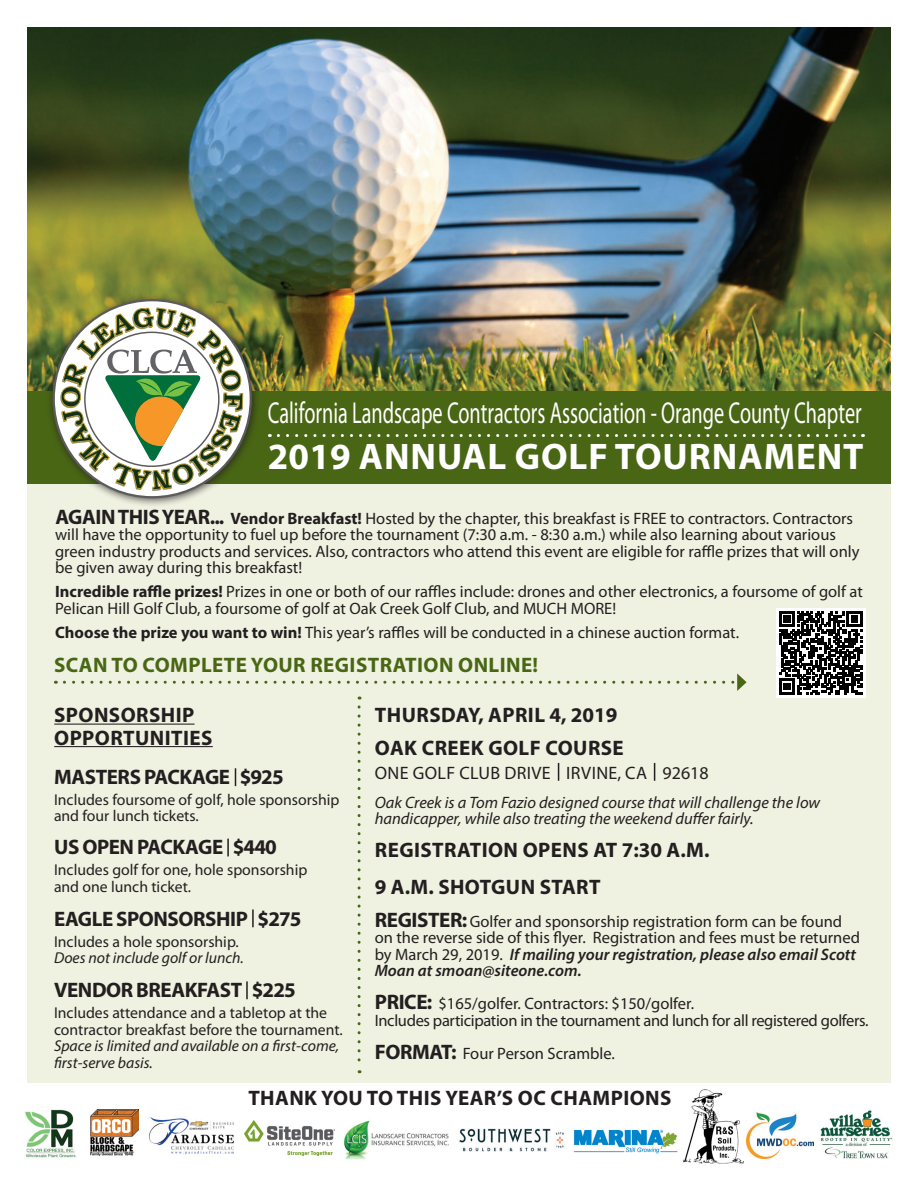
<style>
.page{position:relative;width:918px;height:1188px;background:#fff}
.page>*{position:absolute;margin:0;border:0;box-sizing:border-box;transform-origin:0 0}
.t1{font:700 37.2px "Myriad Pro";letter-spacing:.025em;color:#fff}
.t2{font:30.3px "Myriad Pro";color:#fff;scale:.67 1}
.t3{font:700 21px "Myriad Pro";letter-spacing:.02em;color:#231f20}
.t4{font:700 21px "Myriad Pro";letter-spacing:-.02em;color:#231f20}
.t5{font:700 21px "Myriad Pro";letter-spacing:.02em;color:#496614}
.t6{font:18px "Myriad Pro";letter-spacing:.02em;color:#231f20}
.t7{font:16.5px/16.5px "Myriad Pro";color:#231f20}
.t8{font:italic 16.5px/16.5px "Myriad Pro";color:#231f20}
.t9{font:16.5px "Myriad Pro";letter-spacing:-.02em;color:#231f20}
.t10{font:15.75px/16.5px "Myriad Pro";color:#231f20}
.t11{font:italic 15.75px "Myriad Pro";color:#231f20}
.s1{font-weight:700;font-size:21px}
.s2{font-weight:700}
.s3{font-style:italic}
.s4{font-weight:600;font-style:italic}
</style>
<div class="page">
<img style="left:684px;top:1090px;width:59px;height:73px">
<div style="left:27px;top:483px;width:864px;height:600px;background:#eff1e1"></div>
<img style="left:27px;top:27px;width:864px;height:364px">
<div style="left:27px;top:391px;width:864px;height:92px;background:#496614"></div>
<div style="left:45px;top:292px;width:216px;height:216px;background:#231f20;opacity:.75"></div>
<svg style="left:53px;top:299px;width:199px;height:199px"></svg>
<svg style="left:278px;top:434px;width:585px;height:3px"></svg>
<hr style="left:54px;top:724px;width:141px;height:1px;background:#231f20">
<hr style="left:54px;top:746px;width:159px;height:1px;background:#231f20">
<svg style="left:358px;top:707px;width:3px;height:366px"></svg>
<svg style="left:235px;top:768px;width:1px;height:18px"></svg>
<svg style="left:227px;top:839px;width:2px;height:17px"></svg>
<svg style="left:558px;top:763px;width:1px;height:18px"></svg>
<svg style="left:654px;top:763px;width:1px;height:18px"></svg>
<svg style="left:252px;top:909px;width:2px;height:18px"></svg>
<svg style="left:246px;top:981px;width:2px;height:18px"></svg>
<div style="left:776px;top:608px;width:90px;height:90px;background:#fff"></div>
<svg style="left:779px;top:611px;width:83px;height:83px"></svg>
<svg style="left:64px;top:674px;width:683px;height:17px"></svg>
<img style="left:149px;top:1117px;width:85px;height:37px">
<img style="left:25px;top:1109px;width:51px;height:49px">
<img style="left:344px;top:1120px;width:105px;height:40px">
<img style="left:91px;top:1109px;width:48px;height:47px">
<img style="left:244px;top:1120px;width:90px;height:35px">
<img style="left:747px;top:1113px;width:66px;height:45px">
<img style="left:573px;top:1129px;width:105px;height:25px">
<img style="left:820px;top:1110px;width:73px;height:49px">
<img style="left:459px;top:1128px;width:105px;height:23px">
<p class="t2" style="left:268px;top:394px;width:888px">California Landscape Contractors Association - Orange County Chapter</p>
<p class="t1" style="left:268px;top:433px;width:597px">2019 ANNUAL GOLF TOURNAMENT</p>
<p class="t7" style="left:55px;top:509px;width:799px"><span class="s1">AGAIN THIS YEAR...</span> <span class="s2">Vendor Breakfast!</span> Hosted by the chapter, this breakfast is FREE to contractors. Contractors</p>
<p class="t7" style="left:55px;top:526px;width:806px">will have the opportunity to fuel up before the tournament (7:30 a.m. - 8:30 a.m.) while also learning about various green industry products and services. Also, contractors who attend this event are eligible for raffle prizes that will only be given away during this breakfast!</p>
<p class="t7" style="left:55px;top:583px;width:809px"><span class="s2">Incredible raffle prizes!</span> Prizes in one or both of our raffles include: drones and other electronics, a foursome of golf at<br>Pelican Hill Golf Club, a foursome of golf at Oak Creek Golf Club, and MUCH MORE!</p>
<p class="t7" style="left:55px;top:623px;width:685px"><span class="s2">Choose the prize you want to win!</span> This year’s raffles will be conducted in a chinese auction format.</p>
<p class="t5" style="left:54px;top:651px;width:486px">SCAN TO COMPLETE YOUR REGISTRATION ONLINE!</p>
<p class="t3" style="left:54px;top:701px;width:142px">SPONSORSHIP</p>
<p class="t3" style="left:54px;top:724px;width:160px">OPPORTUNITIES</p>
<p class="t4" style="left:54px;top:763px;width:231px">MASTERS PACKAGE $925</p>
<p class="t10" style="left:54px;top:791px;width:287px">Includes foursome of golf, hole sponsorship and four lunch tickets.</p>
<p class="t4" style="left:54px;top:833px;width:224px">US OPEN PACKAGE $440</p>
<p class="t10" style="left:54px;top:861px;width:255px">Includes golf for one, hole sponsorship</p>
<p class="t10" style="left:54px;top:878px;width:139px">and one lunch ticket.</p>
<p class="t4" style="left:54px;top:905px;width:249px">EAGLE SPONSORSHIP $275</p>
<p class="t10" style="left:54px;top:933px;width:186px">Includes a hole sponsorship.</p>
<p class="t11" style="left:54px;top:948px;width:191px">Does not include golf or lunch.</p>
<p class="t4" style="left:54px;top:976px;width:243px">VENDOR BREAKFAST $225</p>
<p class="t10" style="left:54px;top:1004px;width:290px">Includes attendance and a tabletop at the contractor breakfast before the tournament.<br><span class="s3">Space is limited and available on a first-come, first-serve basis.</span></p>
<p class="t3" style="left:375px;top:701px;width:244px">THURSDAY, APRIL 4, 2019</p>
<p class="t3" style="left:375px;top:734px;width:250px">OAK CREEK GOLF COURSE</p>
<p class="t6" style="left:375px;top:762px;width:335px">ONE GOLF CLUB DRIVE IRVINE, CA 92618</p>
<p class="t8" style="left:375px;top:793px;width:447px">Oak Creek is a Tom Fazio designed course that will challenge the low handicapper, while also treating the weekend duffer fairly.</p>
<p class="t3" style="left:375px;top:836px;width:336px">REGISTRATION OPENS AT 7:30 A.M.</p>
<p class="t3" style="left:375px;top:873px;width:227px">9 A.M. SHOTGUN START</p>
<p class="t7" style="left:375px;top:913px;width:487px"><span class="s1">REGISTER:</span> Golfer and sponsorship registration form can be found on the reverse side of this flyer. Registration and fees must be returned by March 29, 2019. <span class="s4">If mailing your registration, please also email Scott Moan at smoan@siteone.com.</span></p>
<p class="t7" style="left:375px;top:995px;width:321px"><span class="s1">PRICE:</span> $165/golfer. Contractors: $150/golfer.</p>
<p class="t9" style="left:375px;top:1010px;width:495px">Includes participation in the tournament and lunch for all registered golfers.</p>
<p class="t7" style="left:375px;top:1045px;width:242px"><span class="s1">FORMAT:</span> Four Person Scramble.</p>
<p class="t3" style="left:248px;top:1084px;width:425px">THANK YOU TO THIS YEAR’S OC CHAMPIONS</p>
</div>
